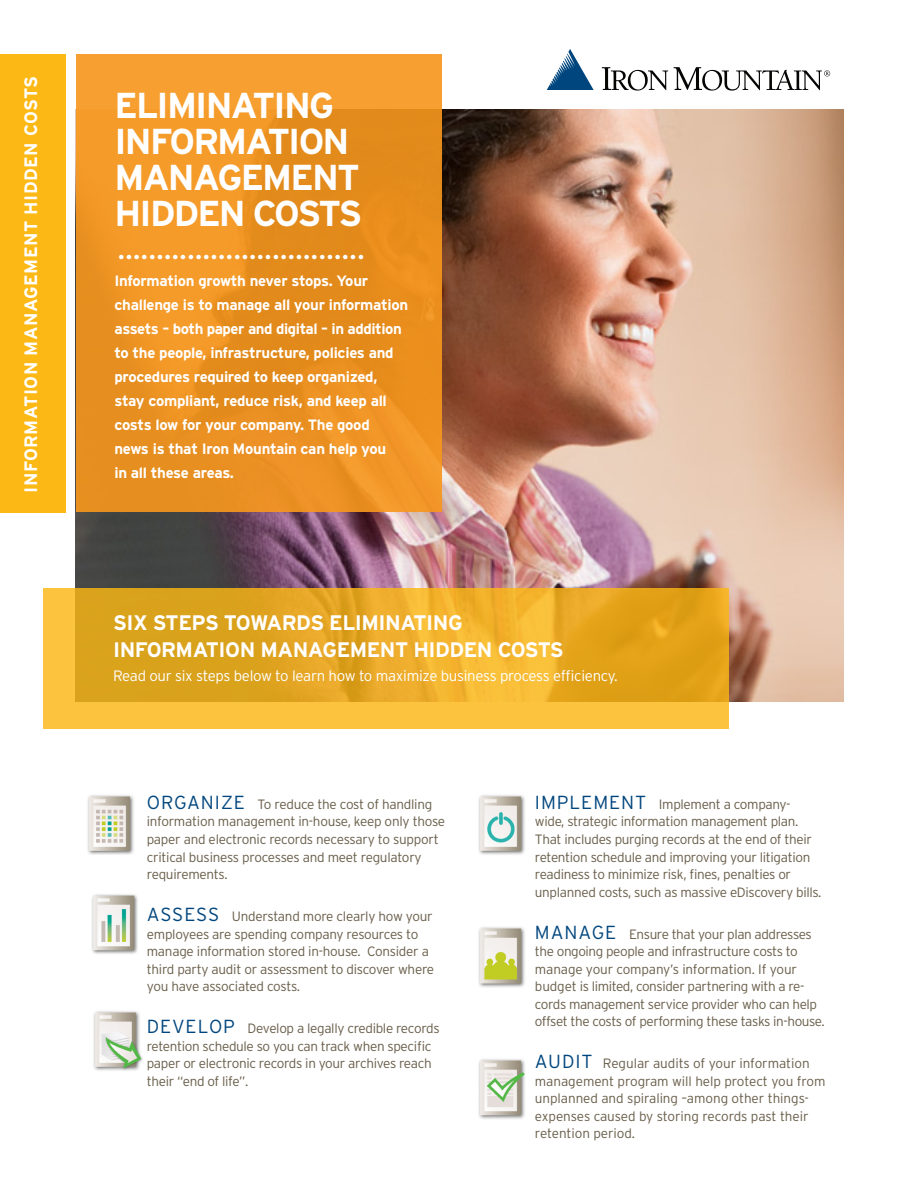
<style>
.page{position:relative;width:918px;height:1188px;background:#fff}
.page>*{position:absolute;margin:0;border:0;box-sizing:border-box;transform-origin:0 0}
.Headline_30_32pt{font:700 36px "Interstate";letter-spacing:-.05em;color:#fff}
.t1{font:700 24px "Interstate";color:#fff}
.Body_indent_9_5_15pt{font:700 21px/27px "Interstate";letter-spacing:-.025em;color:#fff}
.Capability_12pt{font:700 18px "Interstate";letter-spacing:.025em;color:#fff}
.Body_indent_9_5_15pt-2{font:700 15px/24px "Interstate";letter-spacing:-.02em;color:#fff}
.Body_indent_9_5_15pt-3{font:300 15px "Interstate";letter-spacing:-.02em;color:#fff}
.t2{font:300 13.5px/17.5px "Interstate";letter-spacing:-.025em;color:#685d49}
.t3{font:300 13.5px/17.5px "Interstate";letter-spacing:-.005em;color:#685d49}
.s1{font-size:18.9px;color:#00467e}
</style>
<div class="page">
<svg style="left:602px;top:67px;width:66px;height:24px"></svg>
<svg style="left:547px;top:49px;width:47px;height:41px"></svg>
<svg style="left:674px;top:67px;width:156px;height:24px"></svg>
<img style="left:76px;top:110px;width:768px;height:592px">
<div style="left:76px;top:54px;width:366px;height:458px;background:linear-gradient(to bottom,#f19828,#e88d1f)"></div>
<div style="left:0;top:54px;width:65px;height:459px;background:#fcb814"></div>
<img style="left:91px;top:894px;width:47px;height:60px">
<img style="left:478px;top:1059px;width:47px;height:60px">
<img style="left:93px;top:1011px;width:50px;height:60px">
<img style="left:478px;top:795px;width:47px;height:60px">
<img style="left:478px;top:927px;width:47px;height:61px">
<img style="left:87px;top:795px;width:47px;height:59px">
<svg style="left:44px;top:588px;width:685px;height:141px;background:#eaae28"></svg>
<p class="Capability_12pt" style="left:21px;top:493px;width:418px;rotate:-90deg">Information Management hi dden costs</p>
<p class="Headline_30_32pt" style="left:115px;top:85px;width:221px">Eli mi nati ng</p>
<p class="Headline_30_32pt" style="left:115px;top:121px;width:237px">Information</p>
<p class="Headline_30_32pt" style="left:115px;top:157px;width:247px">Management</p>
<p class="Headline_30_32pt" style="left:115px;top:193px;width:249px">Hi dden Costs</p>
<p class="t1" style="left:118px;top:238px;width:248px">................................</p>
<p class="Body_indent_9_5_15pt-2" style="left:115px;top:268px;width:295px">Information growth never stops. Your challenge is to manage all your information assets – both paper and digital – in addition to the people, infrastructure, policies and procedures required to keep organized, stay compliant, reduce risk, and keep all costs low for your company. The good<br>news is that Iron Mountain can help you<br>in all these areas.</p>
<p class="Body_indent_9_5_15pt" style="left:113px;top:609px;width:54px">SIX STE</p>
<p class="Body_indent_9_5_15pt" style="left:113px;top:609px;width:452px;text-indent:78px">PS Towards Eli mi nati ng<br>Information Management Hi dden Costs</p>
<p class="Body_indent_9_5_15pt-3" style="left:113px;top:668px;width:506px">Read our six steps below to learn how to maximize business process efficiency.</p>
<p class="t2" style="left:147px;top:795px;width:300px"><span class="s1">ORGANIZE</span> To reduce the cost of handling information management in-house, keep only those paper and electronic records necessary to support critical business processes and meet regulatory requirements.</p>
<p class="t2" style="left:147px;top:907px;width:289px"><span class="s1">ASSESS</span> Understand more clearly how your employees are spending company resources to manage information stored in-house. Consider a third party audit or assessment to discover where you have associated costs.</p>
<p class="t2" style="left:147px;top:1019px;width:294px"><span class="s1">DEVELOP</span> Develop a legally credible records retention schedule so you can track when specific paper or electronic records in your archives reach their “end of life”.</p>
<p class="t2" style="left:535px;top:795px;width:288px"><span class="s1">IMPLEMENT</span> Implement a company&shy;wide, strategic information management plan.<br>That includes purging records at the end of their retention schedule and improving your litigation readiness to minimize risk, fines, penalties or unplanned costs, such as massive eDiscovery bills.</p>
<p class="t2" style="left:535px;top:925px;width:291px"><span class="s1">MANAGE</span> Ensure that your plan addresses the ongoing people and infrastructure costs to manage your company’s information. If your budget is limited, consider partnering with a re&shy;cords management service provider who can help offset the costs of performing these tasks in-house.</p>
<p class="t3" style="left:535px;top:1054px;width:292px"><span class="s1">AUDIT</span> Regular audits of your information management program will help protect you from unplanned and spiraling –among other things&shy;expenses caused by storing records past their retention period.</p>
</div>
